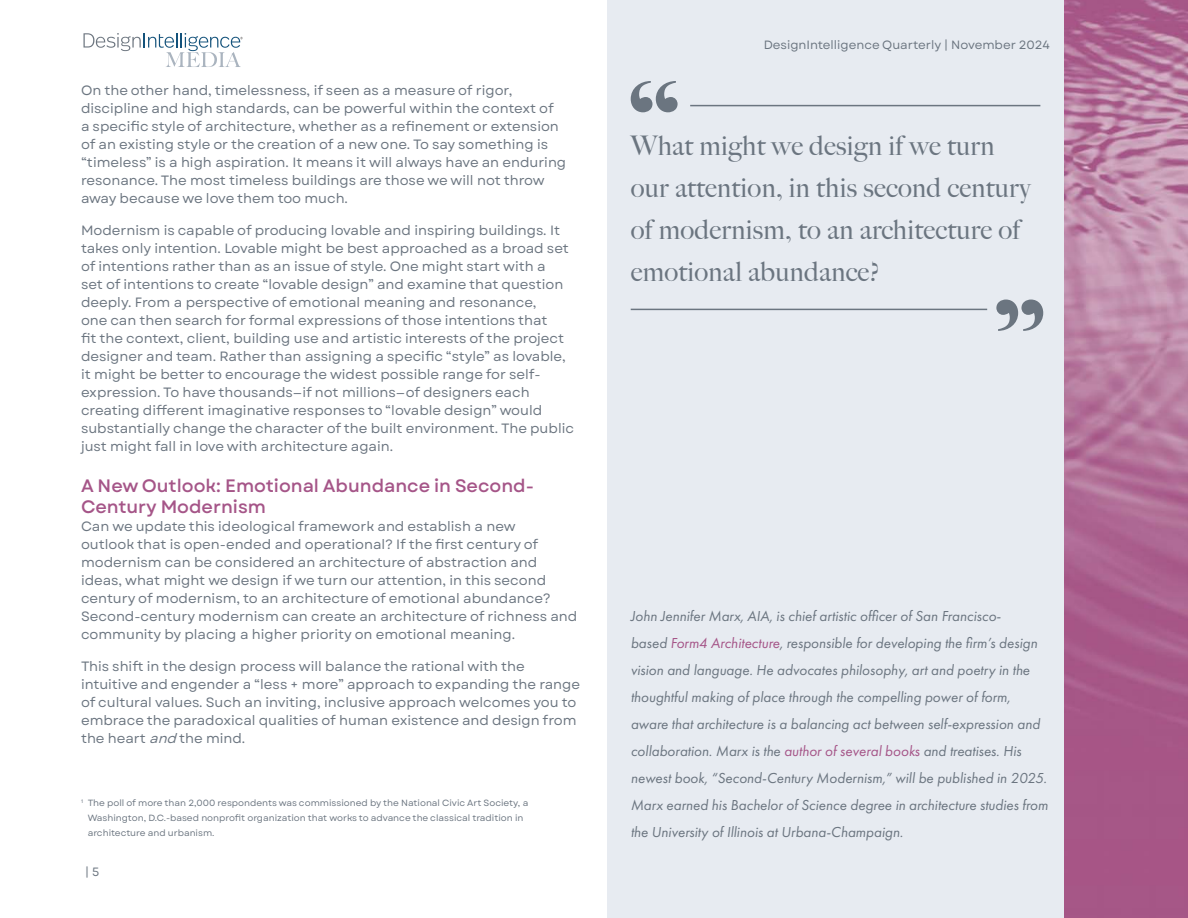
<style>
.page{position:relative;width:1188px;height:918px;background:#fff}
.page>*{position:absolute;margin:0;border:0;box-sizing:border-box;transform-origin:0 0}
.t1{font:27px/42px "Big Caslon FB";letter-spacing:.01em;color:#6b7580}
.t2{font:500 18px/21px "Garet";color:#a55588}
.t3{font:italic 15px/27px "Futura PT";color:#6b7580}
.t4{font:13.5px/18px "Garet";color:#6b7580}
.t5{font:12px "Garet";color:#6b7580}
.t6{font:9px/15px "Garet";color:#6b7580}
.s1{font-style:italic}
.s2{color:#a55588}
</style>
<div class="page">
<div style="left:608px;top:0;width:533px;height:918px;background:#e7ebf1"></div>
<img style="left:1065px;top:0;width:123px;height:918px">
<hr style="left:690px;top:105px;width:350px;height:1px;background:#6b7580">
<svg style="left:631px;top:81px;width:47px;height:31px"></svg>
<hr style="left:631px;top:309px;width:356px;height:1px;background:#6b7580">
<svg style="left:996px;top:300px;width:47px;height:31px"></svg>
<svg style="left:83px;top:33px;width:160px;height:34px"></svg>
<p class="t4" style="left:81px;top:82px;width:487px">On the other hand, timelessness, if seen as a measure of rigor, discipline and high standards, can be powerful within the context of<br>a specific style of architecture, whether as a refinement or extension of an existing style or the creation of a new one. To say something is “timeless” is a high aspiration. It means it will always have an enduring resonance. The most timeless buildings are those we will not throw away because we love them too much.</p>
<p class="t4" style="left:81px;top:222px;width:495px">Modernism is capable of producing lovable and inspiring buildings. It takes only intention. Lovable might be best approached as a broad set of intentions rather than as an issue of style. One might start with a<br>set of intentions to create “lovable design” and examine that question deeply. From a perspective of emotional meaning and resonance,<br>one can then search for formal expressions of those intentions that<br>fit the context, client, building use and artistic interests of the project designer and team. Rather than assigning a specific “style” as lovable, it might be better to encourage the widest possible range for self&shy;expression. To have thousands—if not millions—of designers each creating different imaginative responses to “lovable design” would substantially change the character of the built environment. The public just might fall in love with architecture again.</p>
<h2 class="t2" style="left:81px;top:476px;width:454px">A New Outlook: Emotional Abundance in Second-<br>Century Modernism</h2>
<p class="t4" style="left:81px;top:518px;width:498px">Can we update this ideological framework and establish a new<br>outlook that is open-ended and operational? If the first century of modernism can be considered an architecture of abstraction and ideas, what might we design if we turn our attention, in this second century of modernism, to an architecture of emotional abundance?<br>Second-century modernism can create an architecture of richness and community by placing a higher priority on emotional meaning.</p>
<p class="t4" style="left:81px;top:657px;width:501px">This shift in the design process will balance the rational with the intuitive and engender a “less + more” approach to expanding the range of cultural values. Such an inviting, inclusive approach welcomes you to embrace the paradoxical qualities of human existence and design from the heart <span class="s1">and</span> the mind.</p>
<p class="t6" style="left:88px;top:796px;width:442px;text-indent:-7px"><sup>1</sup> The poll of more than 2,000 respondents was commissioned by the National Civic Art Society, a<br>Washington, D.C.-based nonprofit organization that works to advance the classical tradition in architecture and urbanism.</p>
<p class="t5" style="left:85px;top:865px;width:16px">| 5</p>
<p class="t5" style="left:764px;top:37px;width:288px">DesignIntelligence Quarterly | November 2024</p>
<h1 class="t1" style="left:631px;top:125px;width:402px">What might we design if we turn our attention, in this second century of modernism, to an architecture of emotional abundance?</h1>
<p class="t3" style="left:631px;top:602px;width:419px">John Jennifer Marx, AIA, is chief artistic officer of San Francisco-<br>based <span class="s2">Form4 Architecture</span>, responsible for developing the firm’s design vision and language. He advocates philosophy, art and poetry in the thoughtful making of place through the compelling power of form, aware that architecture is a balancing act between self-expression and collaboration. Marx is the <span class="s2">author of several books</span> and treatises. His newest book, “Second-Century Modernism,” will be published in 2025.<br>Marx earned his Bachelor of Science degree in architecture studies from the University of Illinois at Urbana-Champaign.</p>
</div>
